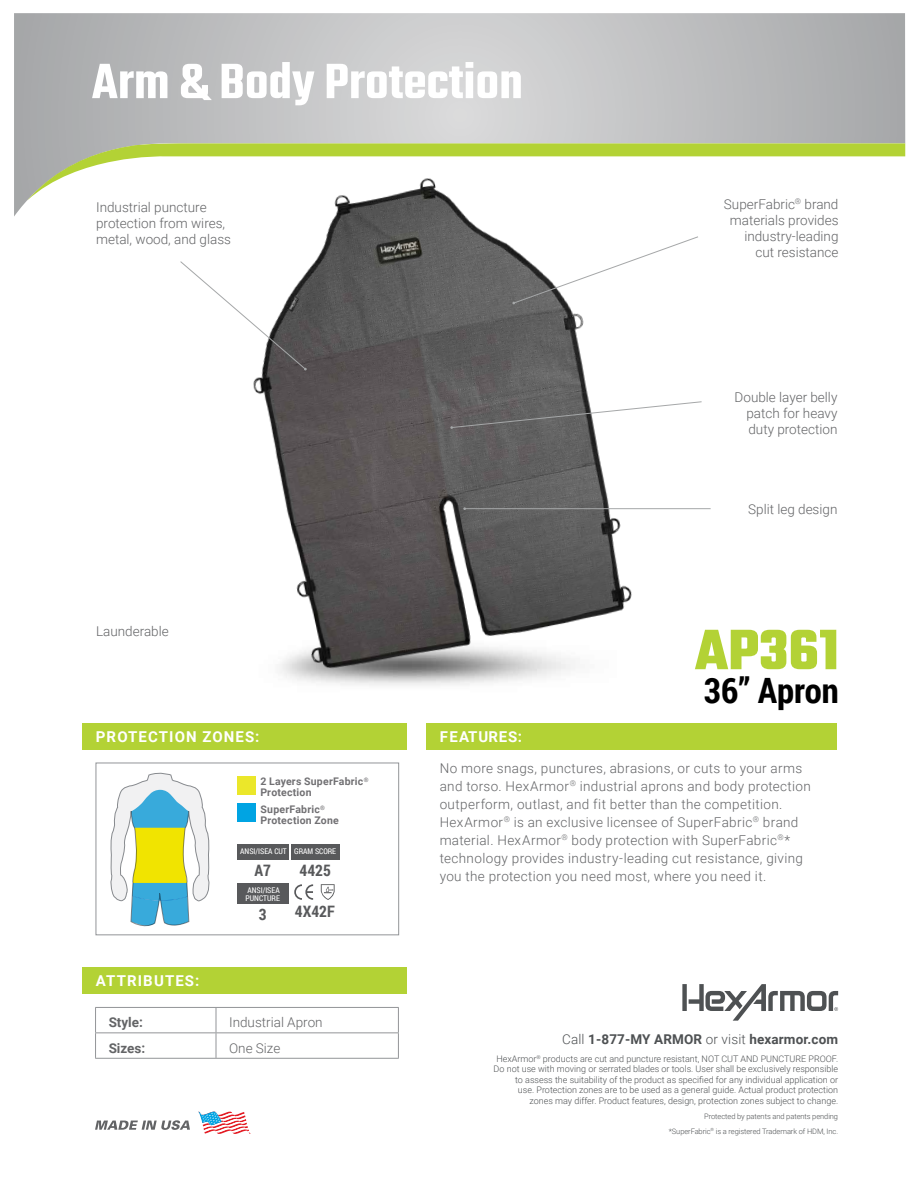
<style>
.page{position:relative;width:918px;height:1188px;background:#fff}
.page>*{position:absolute;margin:0;border:0;box-sizing:border-box;transform-origin:0 0}
.t1{font:700 61.5px "Teko";color:#b3d235}
.t2{font:600 54px "Teko";color:#fff}
.t3{font:700 34.95px "Roboto Condensed";color:#000}
.t4{font:700 15.75px "Roboto Condensed";color:#58595b}
.t5{font:700 15px "Roboto";letter-spacing:.075em;color:#fff}
.t6{font:300 13.5px/18px "Roboto";letter-spacing:.02em;color:#636466}
.t7{font:300 13.5px/16.2px "Roboto";color:#636466;text-align:right}
.t8{font:700 13.5px "Roboto";letter-spacing:.01em;color:#4e5153}
.t9{font:700 13.5px "Roboto";color:#636466}
.t10{font:700 10.5px/10.5px "Roboto";letter-spacing:.02em;color:#717073}
.t11{font:300 9px/10.5px "Roboto";color:#4e5153;text-align:right}
.t12{font:7.8px/7.8px "Roboto Condensed";color:#fff}
.t13{font:300 7.5px/15px "Roboto";letter-spacing:-.01em;color:#4e5153;text-align:right}
.s1{font-weight:300}
</style>
<div class="page">
<svg style="left:14px;top:13px;width:891px;height:203px;background:#c2c2c4"></svg>
<svg style="left:27px;top:143px;width:878px;height:58px"></svg>
<div style="left:426px;top:723px;width:411px;height:27px;background:#b3d235"></div>
<svg style="left:95px;top:1120px;width:95px;height:10px"></svg>
<svg style="left:198px;top:1112px;width:53px;height:22px"></svg>
<svg style="left:682px;top:984px;width:156px;height:37px"></svg>
<div style="left:237px;top:776px;width:19px;height:18px;background:#ebe72a"></div>
<img style="left:232px;top:162px;width:417px;height:524px">
<div style="left:82px;top:723px;width:324px;height:27px;background:#b3d235"></div>
<div style="left:237px;top:804px;width:19px;height:18px;background:#00a4e3"></div>
<div style="left:96px;top:763px;width:303px;height:172px;border:1px solid #939598"></div>
<div style="left:82px;top:967px;width:324px;height:27px;background:#b3d235"></div>
<hr style="left:95px;top:1007px;width:121px;height:1px;background:#939598">
<hr style="left:216px;top:1007px;width:183px;height:1px;background:#939598">
<hr style="left:95px;top:1032px;width:121px;height:1px;background:#939598">
<svg style="left:95px;top:1008px;width:1px;height:50px"></svg>
<hr style="left:216px;top:1032px;width:183px;height:1px;background:#939598">
<svg style="left:216px;top:1008px;width:1px;height:50px"></svg>
<svg style="left:398px;top:1008px;width:1px;height:50px"></svg>
<hr style="left:95px;top:1058px;width:121px;height:1px;background:#939598">
<hr style="left:216px;top:1058px;width:183px;height:1px;background:#939598">
<svg style="left:512px;top:236px;width:186px;height:68px"></svg>
<svg style="left:180px;top:261px;width:127px;height:109px"></svg>
<svg style="left:110px;top:772px;width:100px;height:155px"></svg>
<hr style="left:465px;top:508px;width:246px;height:1px;background:#a5a7a8">
<svg style="left:450px;top:401px;width:252px;height:28px"></svg>
<svg style="left:294px;top:884px;width:19px;height:16px"></svg>
<svg style="left:321px;top:884px;width:14px;height:16px"></svg>
<div style="left:237px;top:844px;width:51px;height:15px;background:#58595b"></div>
<div style="left:291px;top:844px;width:49px;height:15px;background:#58595b"></div>
<div style="left:237px;top:883px;width:51px;height:20px;background:#58595b"></div>
<h2 class="t2" style="left:92px;top:48px;width:433px">Arm &amp; Body Protection</h2>
<p class="t7" style="left:96px;top:198px;width:136px;text-align:left">Industrial puncture protection from wires, metal, wood, and glass</p>
<p class="t7" style="left:96px;top:623px;width:74px">Launderable</p>
<p class="t5" style="left:96px;top:727px;width:165px">PROTECTION ZONES:</p>
<p class="t5" style="left:440px;top:726px;width:84px">FEATURES:</p>
<p class="t7" style="left:724px;top:195px;width:116px">SuperFabric<sup>®</sup> brand materials provides industry-leading cut resistance</p>
<p class="t6" style="left:746px;top:388px;width:92px;line-height:16.2px;text-align:justify;text-indent:-12px">Double layer belly patch for heavy duty protection</p>
<p class="t7" style="left:748px;top:501px;width:91px">Split leg design</p>
<h1 class="t1" style="left:695px;top:610px;width:145px">AP361</h1>
<h3 class="t3" style="left:704px;top:666px;width:136px">36” Apron</h3>
<p class="t10" style="left:260px;top:776px;width:110px">2 Layers SuperFabric<sup>®<br></sup>Protection</p>
<p class="t10" style="left:260px;top:804px;width:80px">SuperFabric<sup>®<br></sup>Protection Zone</p>
<p class="t12" style="left:240px;top:847px;width:97px">ANSI/ISEA CUT GRAM SCORE</p>
<p class="t4" style="left:254px;top:860px;width:18px">A7</p>
<p class="t4" style="left:300px;top:860px;width:33px">4425</p>
<p class="t12" style="left:246px;top:886px;width:36px">ANSI/ISEA<br>PUNCTURE</p>
<p class="t4" style="left:259px;top:903px;width:9px">3</p>
<p class="t4" style="left:295px;top:900px;width:42px">4X42F</p>
<p class="t5" style="left:96px;top:970px;width:105px">ATTRIBUTES:</p>
<p class="t9" style="left:109px;top:1013px;width:36px">Style:</p>
<p class="t7" style="left:229px;top:1014px;width:95px">Industrial Apron</p>
<p class="t9" style="left:109px;top:1038px;width:38px">Sizes:</p>
<p class="t6" style="left:229px;top:1038px;width:53px">One Size</p>
<p class="t6" style="left:440px;top:758px;width:373px">No more snags, punctures, abrasions, or cuts to your arms and torso. HexArmor<sup>®</sup> industrial aprons and body protection outperform, outlast, and fit better than the competition.<br>HexArmor<sup>®</sup> is an exclusive licensee of SuperFabric<sup>®</sup> brand material. HexArmor<sup>®</sup> body protection with SuperFabric<sup>®</sup>* technology provides industry-leading cut resistance, giving you the protection you need most, where you need it.</p>
<p class="t8" style="left:562px;top:1030px;width:277px"><span class="s1">Call</span> 1-877-MY ARMOR <span class="s1">or visit</span> hexarmor.com</p>
<p class="t11" style="left:494px;top:1053px;width:346px">HexArmor<sup>®</sup> products are cut and puncture resistant, NOT CUT AND PUNCTURE PROOF.<br>Do not use with moving or serrated blades or tools. User shall be exclusively responsible to assess the suitability of the product as specified for any individual application or<br>use. Protection zones are to be used as a general guide. Actual product protection zones may differ. Product features, design, protection zones subject to change.</p>
<p class="t13" style="left:669px;top:1109px;width:171px">Protected by patents and patents pending *SuperFabric<sup>®</sup> is a registered Trademark of HDM, Inc.</p>
</div>
